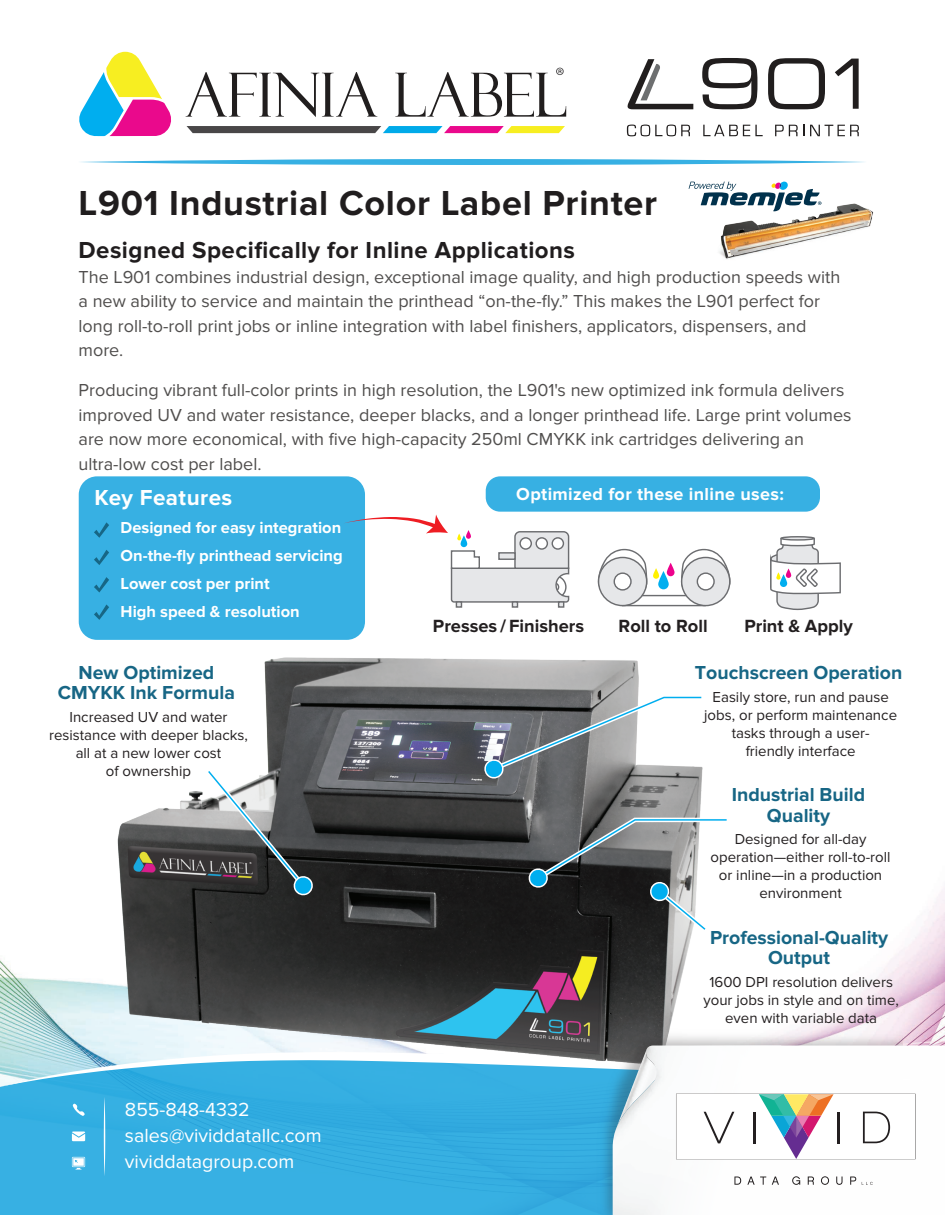
<style>
.page{position:relative;width:945px;height:1215px;background:#fff}
.page>*{position:absolute;margin:0;border:0;box-sizing:border-box;transform-origin:0 0}
.t1{font:700 36px "Proxima Nova";letter-spacing:.02em;color:#201d1e}
.t2{font:700 24px "Proxima Nova";letter-spacing:.02em;color:#201d1e}
.t3{font:700 22.5px "Proxima Nova";letter-spacing:.02em;color:#fff}
.t4{font:19.65px/25.8px "Proxima Nova";color:#fff}
.t5{font:700 19.5px/20.4px "Proxima Nova";color:#176685;text-align:center}
.t6{font:700 18.3px "Proxima Nova";color:#231f20}
.t7{font:18px/24.6px "Proxima Nova";color:#504e4d}
.t8{font:700 18px "Proxima Nova";letter-spacing:.02em;color:#fff}
.t9{font:700 16.5px/27.9px "Proxima Nova";color:#fff}
.t10{font:15px/18px "Proxima Nova";color:#231f20;text-align:center}
</style>
<div class="page">
<img style="left:0;top:888px;width:945px;height:164px">
<svg style="left:0;top:1087px;width:591px;height:128px;background:#34ade1"></svg>
<svg style="left:0;top:1052px;width:591px;height:35px;background:#52b9e3"></svg>
<svg style="left:81px;top:159px;width:783px;height:6px"></svg>
<div style="left:79px;top:476px;width:286px;height:164px;background:#37b0e3;border-radius:18px"></div>
<svg style="left:94px;top:522px;width:15px;height:16px"></svg>
<svg style="left:94px;top:550px;width:15px;height:15px"></svg>
<svg style="left:94px;top:577px;width:15px;height:15px"></svg>
<svg style="left:94px;top:604px;width:15px;height:16px"></svg>
<svg style="left:186px;top:72px;width:191px;height:45px"></svg>
<svg style="left:187px;top:126px;width:378px;height:7px;background:#7c7271"></svg>
<svg style="left:395px;top:68px;width:171px;height:49px"></svg>
<svg style="left:79px;top:52px;width:92px;height:84px"></svg>
<img style="left:117px;top:658px;width:586px;height:408px">
<svg style="left:202px;top:765px;width:112px;height:132px;background:#6e7375"></svg>
<svg style="left:527px;top:815px;width:204px;height:121px"></svg>
<svg style="left:483px;top:693px;width:220px;height:87px"></svg>
<svg style="left:702px;top:58px;width:55px;height:51px"></svg>
<svg style="left:768px;top:58px;width:57px;height:51px"></svg>
<svg style="left:835px;top:59px;width:24px;height:50px"></svg>
<svg style="left:627px;top:59px;width:66px;height:50px"></svg>
<svg style="left:627px;top:125px;width:63px;height:11px"></svg>
<svg style="left:703px;top:125px;width:60px;height:11px"></svg>
<svg style="left:775px;top:125px;width:29px;height:11px"></svg>
<svg style="left:810px;top:125px;width:49px;height:11px"></svg>
<svg style="left:598px;top:549px;width:132px;height:57px"></svg>
<svg style="left:658px;top:571px;width:11px;height:18px"></svg>
<svg style="left:667px;top:563px;width:8px;height:13px"></svg>
<svg style="left:653px;top:568px;width:6px;height:11px"></svg>
<svg style="left:456px;top:603px;width:6px;height:5px"></svg>
<svg style="left:512px;top:603px;width:6px;height:5px"></svg>
<svg style="left:558px;top:603px;width:6px;height:5px"></svg>
<div style="left:780px;top:536px;width:35px;height:5px;border:1px solid #6c6d70;border-radius:50%"></div>
<svg style="left:770px;top:537px;width:71px;height:73px"></svg>
<svg style="left:780px;top:574px;width:7px;height:13px"></svg>
<svg style="left:786px;top:569px;width:5px;height:9px"></svg>
<svg style="left:776px;top:572px;width:5px;height:8px"></svg>
<div style="left:486px;top:476px;width:334px;height:36px;background:#37b0e3;border-radius:14px"></div>
<svg style="left:345px;top:515px;width:225px;height:88px"></svg>
<svg style="left:689px;top:182px;width:132px;height:24px"></svg>
<img style="left:711px;top:202px;width:163px;height:57px">
<img style="left:591px;top:1022px;width:312px;height:193px">
<img style="left:613px;top:1046px;width:23px;height:169px">
<svg style="left:636px;top:1046px;width:309px;height:169px"></svg>
<svg style="left:676px;top:1094px;width:240px;height:65px"></svg>
<svg style="left:734px;top:1177px;width:7px;height:8px"></svg>
<svg style="left:747px;top:1177px;width:19px;height:8px"></svg>
<svg style="left:772px;top:1177px;width:7px;height:8px"></svg>
<svg style="left:792px;top:1176px;width:8px;height:9px"></svg>
<svg style="left:836px;top:1177px;width:7px;height:8px"></svg>
<svg style="left:808px;top:1177px;width:6px;height:8px"></svg>
<svg style="left:821px;top:1176px;width:8px;height:9px"></svg>
<svg style="left:850px;top:1177px;width:6px;height:8px"></svg>
<svg style="left:862px;top:1182px;width:11px;height:3px"></svg>
<svg style="left:104px;top:1097px;width:1px;height:79px"></svg>
<svg style="left:73px;top:1103px;width:12px;height:13px"></svg>
<svg style="left:72px;top:1157px;width:13px;height:13px"></svg>
<svg style="left:72px;top:1132px;width:13px;height:9px"></svg>
<h1 class="t1" style="left:79px;top:182px;width:580px">L901 Industrial Color Label Printer</h1>
<h2 class="t2" style="left:79px;top:236px;width:498px">Designed Specifically for Inline Applications</h2>
<p class="t7" style="left:79px;top:264px;width:763px">The L901 combines industrial design, exceptional image quality, and high production speeds with a new ability to service and maintain the printhead “on-the-fly.” This makes the L901 perfect for long roll-to-roll print jobs or inline integration with label finishers, applicators, dispensers, and more.</p>
<p class="t7" style="left:79px;top:378px;width:774px">Producing vibrant full-color prints in high resolution, the L901's new optimized ink formula delivers improved UV and water resistance, deeper blacks, and a longer printhead life. Large print volumes are now more economical, with five high-capacity 250ml CMYKK ink cartridges delivering an ultra-low cost per label.</p>
<p class="t3" style="left:95px;top:485px;width:139px">Key Features</p>
<p class="t9" style="left:121px;top:514px;width:224px">Designed for easy integration<br>On-the-fly printhead servicing<br>Lower cost per print<br>High speed &amp; resolution</p>
<p class="t5" style="left:58px;top:663px;width:179px">New Optimized<br>CMYKK Ink Formula</p>
<p class="t10" style="left:49px;top:708px;width:200px">Increased UV and water resistance with deeper blacks, all at a new lower cost<br>of ownership</p>
<p class="t4" style="left:125px;top:1097px;width:198px">855-848-4332 sales@vividdatallc.com vividdatagroup.com</p>
<p class="t8" style="left:516px;top:483px;width:269px">Optimized for these inline uses:</p>
<p class="t6" style="left:433px;top:615px;width:153px">Presses / Finishers</p>
<p class="t6" style="left:619px;top:615px;width:91px">Roll to Roll</p>
<p class="t6" style="left:744px;top:615px;width:110px">Print &amp; Apply</p>
<p class="t5" style="left:695px;top:663px;width:209px">Touchscreen Operation</p>
<p class="t10" style="left:704px;top:688px;width:194px">Easily store, run and pause jobs, or perform maintenance tasks through a user-<br>friendly interface</p>
<p class="t5" style="left:732px;top:785px;width:135px">Industrial Build<br>Quality</p>
<p class="t10" style="left:711px;top:830px;width:181px">Designed for all-day operation—either roll-to-roll or inline—in a production environment</p>
<p class="t5" style="left:710px;top:927px;width:180px">Professional-Quality<br>Output</p>
<p class="t10" style="left:703px;top:973px;width:197px">1600 DPI resolution delivers your jobs in style and on time, even with variable data</p>
</div>
